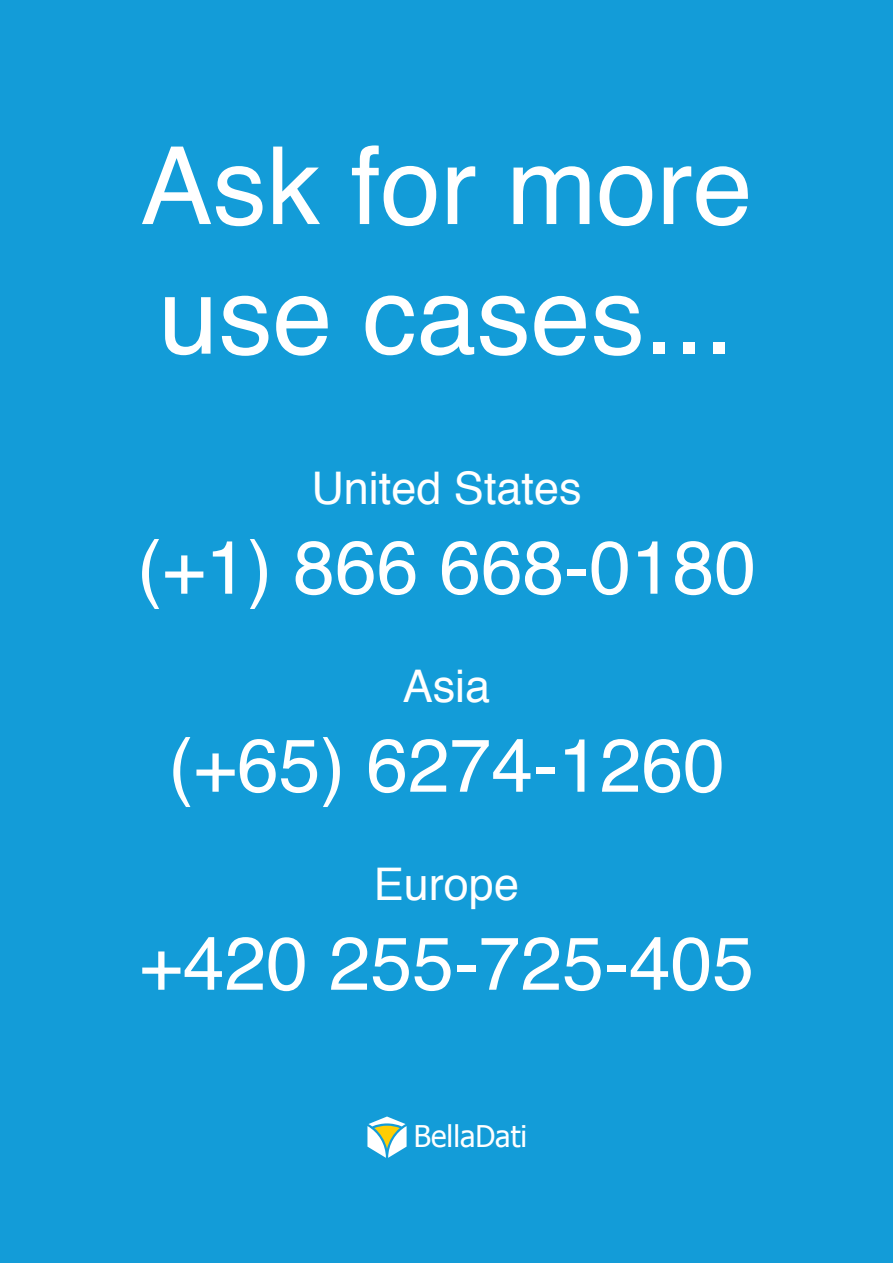
<style>
.page{position:relative;width:893px;height:1263px;background:#139cd8}
.page>*{position:absolute;margin:0;border:0;box-sizing:border-box;transform-origin:0 0}
.t1{font:108px/129.6px "Helvetica";color:#fff}
.t2{font:75px "Helvetica";color:#fff}
.t3{font:45px "Helvetica";color:#fff}
.t4{font:29.85px "Tahoma";color:#fff}
</style>
<div class="page">
<svg style="left:367px;top:1116px;width:40px;height:42px"></svg>
<h1 class="t1" style="left:140px;top:125px;width:614px">Ask for more use cases...</h1>
<p class="t3" style="left:311px;top:453px;width:272px">United States</p>
<p class="t2" style="left:137px;top:509px;width:621px">(+1) 866 668-0180</p>
<p class="t3" style="left:403px;top:651px;width:89px">Asia</p>
<p class="t2" style="left:168px;top:707px;width:558px">(+65) 6274-1260</p>
<p class="t3" style="left:374px;top:849px;width:147px">Europe</p>
<p class="t2" style="left:139px;top:905px;width:616px">+420 255-725-405</p>
<p class="t4" style="left:414px;top:1116px;width:115px">BellaDati</p>
</div>
